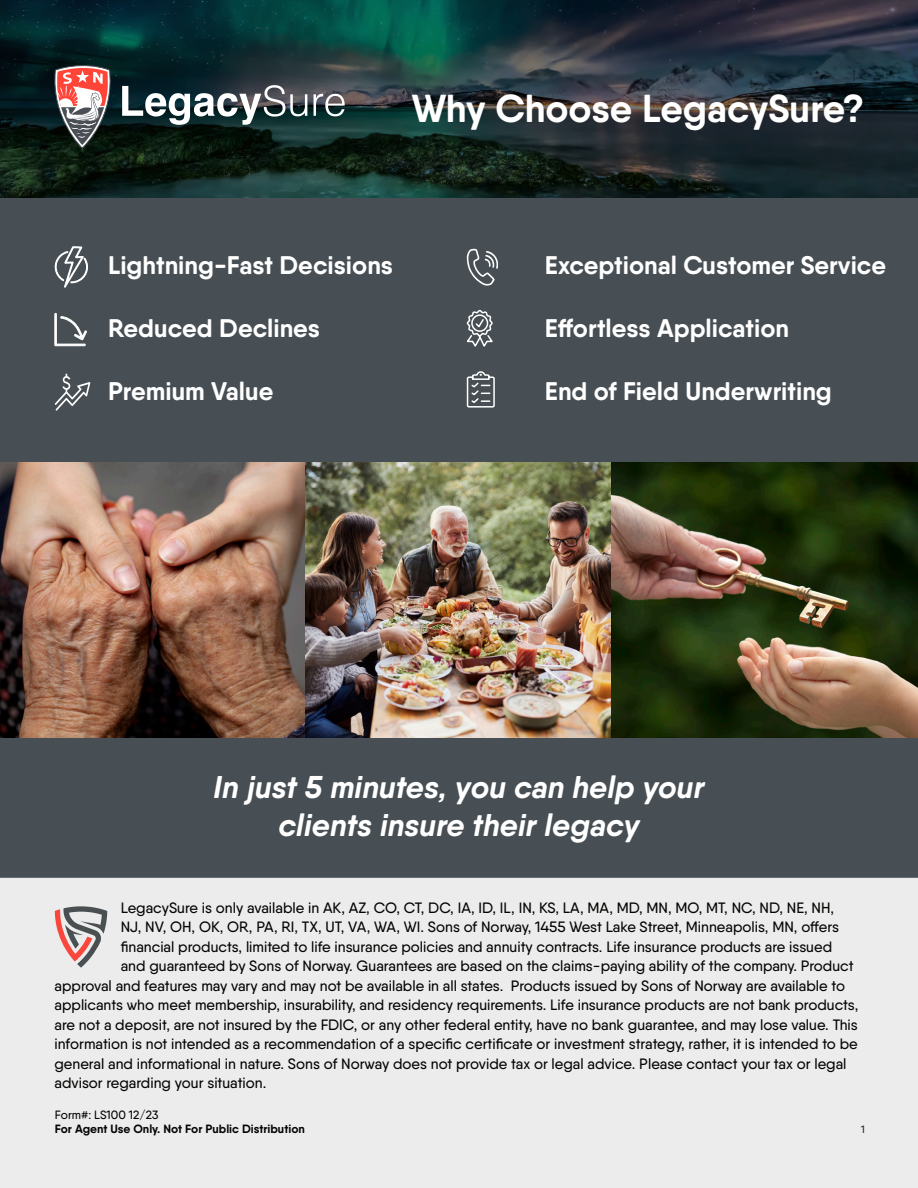
<style>
.page{position:relative;width:918px;height:1188px;background:#fff}
.page>*{position:absolute;margin:0;border:0;box-sizing:border-box;transform-origin:0 0}
.t1{font:700 39px "Qanelas Soft";color:#fff}
.t2{font:italic 700 31.5px "Qanelas Soft";color:#fff}
.t3{font:700 25.5px "Qanelas Soft";color:#fff}
.t4{font:500 15px "Qanelas Soft";color:#040503}
.t5{font:700 12px "Qanelas Soft";color:#040503}
.t6{font:500 12px "Qanelas Soft";color:#040503}
.t7{font:500 10.5px "Qanelas Soft";color:#231f20}
</style>
<div class="page">
<div style="left:0;top:180px;width:918px;height:698px;background:#474f54"></div>
<img style="left:0;top:0;width:918px;height:198px">
<div style="left:0;top:877px;width:918px;height:311px;background:#ebeceb"></div>
<svg style="left:55px;top:906px;width:52px;height:62px"></svg>
<svg style="left:314px;top:94px;width:31px;height:22px"></svg>
<svg style="left:50px;top:60px;width:257px;height:89px;background:#43494a"></svg>
<svg style="left:55px;top:374px;width:35px;height:37px"></svg>
<svg style="left:467px;top:249px;width:32px;height:37px"></svg>
<svg style="left:466px;top:309px;width:27px;height:38px"></svg>
<svg style="left:466px;top:371px;width:29px;height:37px"></svg>
<svg style="left:54px;top:246px;width:34px;height:100px"></svg>
<img style="left:0;top:462px;width:306px;height:276px">
<img style="left:306px;top:462px;width:306px;height:276px">
<img style="left:612px;top:462px;width:306px;height:276px">
<p class="t1" style="left:412px;top:83px;width:454px">Why Choose LegacySure?</p>
<p class="t3" style="left:108px;top:249px;width:286px">Lightning-Fast Decisions</p>
<p class="t3" style="left:108px;top:312px;width:213px">Reduced Declines</p>
<p class="t3" style="left:108px;top:375px;width:167px">Premium Value</p>
<p class="t3" style="left:545px;top:249px;width:343px">Exceptional Customer Service</p>
<p class="t3" style="left:545px;top:312px;width:246px">Effortless Application</p>
<p class="t3" style="left:545px;top:375px;width:288px">End of Field Underwriting</p>
<p class="t2" style="left:214px;top:768px;width:492px">In just 5 minutes, you can help your</p>
<p class="t2" style="left:278px;top:805px;width:363px">clients insure their legacy</p>
<p class="t4" style="left:121px;top:898px;width:715px">LegacySure is only available in AK, AZ, CO, CT, DC, IA, ID, IL, IN, KS, LA, MA, MD, MN, MO, MT, NC, ND, NE, NH,</p>
<p class="t4" style="left:121px;top:918px;width:720px">NJ, NV, OH, OK, OR, PA, RI, TX, UT, VA, WA, WI. Sons of Norway, 1455 West Lake Street, Minneapolis, MN, offers</p>
<p class="t4" style="left:121px;top:937px;width:713px">financial products, limited to life insurance policies and annuity contracts. Life insurance products are issued</p>
<p class="t4" style="left:121px;top:957px;width:734px">and guaranteed by Sons of Norway. Guarantees are based on the claims-paying ability of the company. Product</p>
<p class="t4" style="left:54px;top:976px;width:792px">approval and features may vary and may not be available in all states. Products issued by Sons of Norway are available to</p>
<p class="t4" style="left:54px;top:996px;width:805px">applicants who meet membership, insurability, and residency requirements. Life insurance products are not bank products,</p>
<p class="t4" style="left:54px;top:1015px;width:805px">are not a deposit, are not insured by the FDIC, or any other federal entity, have no bank guarantee, and may lose value. This</p>
<p class="t4" style="left:54px;top:1035px;width:805px">information is not intended as a recommendation of a specific certificate or investment strategy, rather, it is intended to be</p>
<p class="t4" style="left:54px;top:1054px;width:794px">general and informational in nature. Sons of Norway does not provide tax or legal advice. Please contact your tax or legal</p>
<p class="t4" style="left:54px;top:1074px;width:213px">advisor regarding your situation.</p>
<p class="t6" style="left:55px;top:1107px;width:105px">Form#: LS100 12/23</p>
<p class="t5" style="left:55px;top:1122px;width:252px">For Agent Use Only. Not For Public Distribution</p>
<p class="t7" style="left:861px;top:1123px;width:5px">1</p>
</div>
